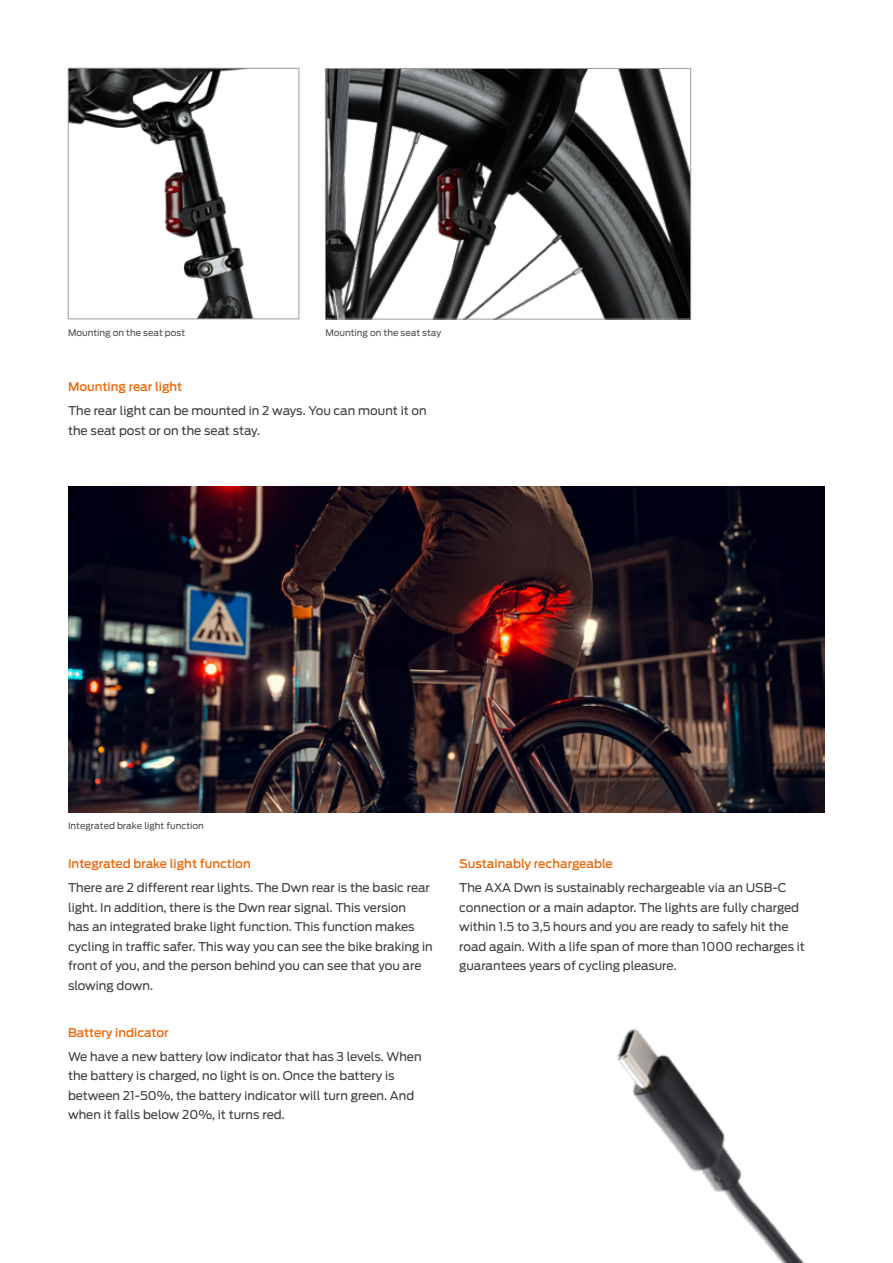
<style>
.page{position:relative;width:893px;height:1263px;background:#fff}
.page>*{position:absolute;margin:0;border:0;box-sizing:border-box;transform-origin:0 0}
.t1{font:12px/19.5px "Antenna";color:#3c3c3b}
.t2{font:500 12px "Antenna";color:#ec6608}
.t3{font:9px "Antenna";color:#494b52}
</style>
<div class="page">
<img style="left:68px;top:486px;width:757px;height:327px">
<img style="left:327px;top:70px;width:362px;height:247px">
<div style="left:325px;top:68px;width:366px;height:251px;border:1px solid #9d9d9c"></div>
<img style="left:70px;top:70px;width:184px;height:247px">
<div style="left:68px;top:68px;width:231px;height:251px;border:1px solid #9d9d9c"></div>
<img style="left:617px;top:1028px;width:188px;height:235px">
<p class="t3" style="left:68px;top:326px;width:119px">Mounting on the seat post</p>
<p class="t3" style="left:325px;top:327px;width:117px">Mounting on the seat stay</p>
<p class="t2" style="left:68px;top:380px;width:116px">Mounting rear light</p>
<p class="t1" style="left:68px;top:401px;width:360px">The rear light can be mounted in 2 ways. You can mount it on the seat post or on the seat stay.</p>
<p class="t3" style="left:68px;top:820px;width:137px">Integrated brake light function</p>
<p class="t2" style="left:68px;top:857px;width:184px">Integrated brake light function</p>
<p class="t1" style="left:68px;top:878px;width:366px">There are 2 different rear lights. The Dwn rear is the basic rear light. In addition, there is the Dwn rear signal. This version<br>has an integrated brake light function. This function makes cycling in traffic safer. This way you can see the bike braking in front of you, and the person behind you can see that you are slowing down.</p>
<p class="t2" style="left:68px;top:1025px;width:102px">Battery indicator</p>
<p class="t1" style="left:68px;top:1046px;width:355px">We have a new battery low indicator that has 3 levels. When the battery is charged, no light is on. Once the battery is between 21-50%, the battery indicator will turn green. And when it falls below 20%, it turns red.</p>
<p class="t2" style="left:459px;top:857px;width:155px">Sustainably rechargeable</p>
<p class="t1" style="left:459px;top:878px;width:347px">The AXA Dwn is sustainably rechargeable via an USB-C connection or a main adaptor. The lights are fully charged within 1.5 to 3,5 hours and you are ready to safely hit the road again. With a life span of more than 1000 recharges it guarantees years of cycling pleasure.</p>
</div>
